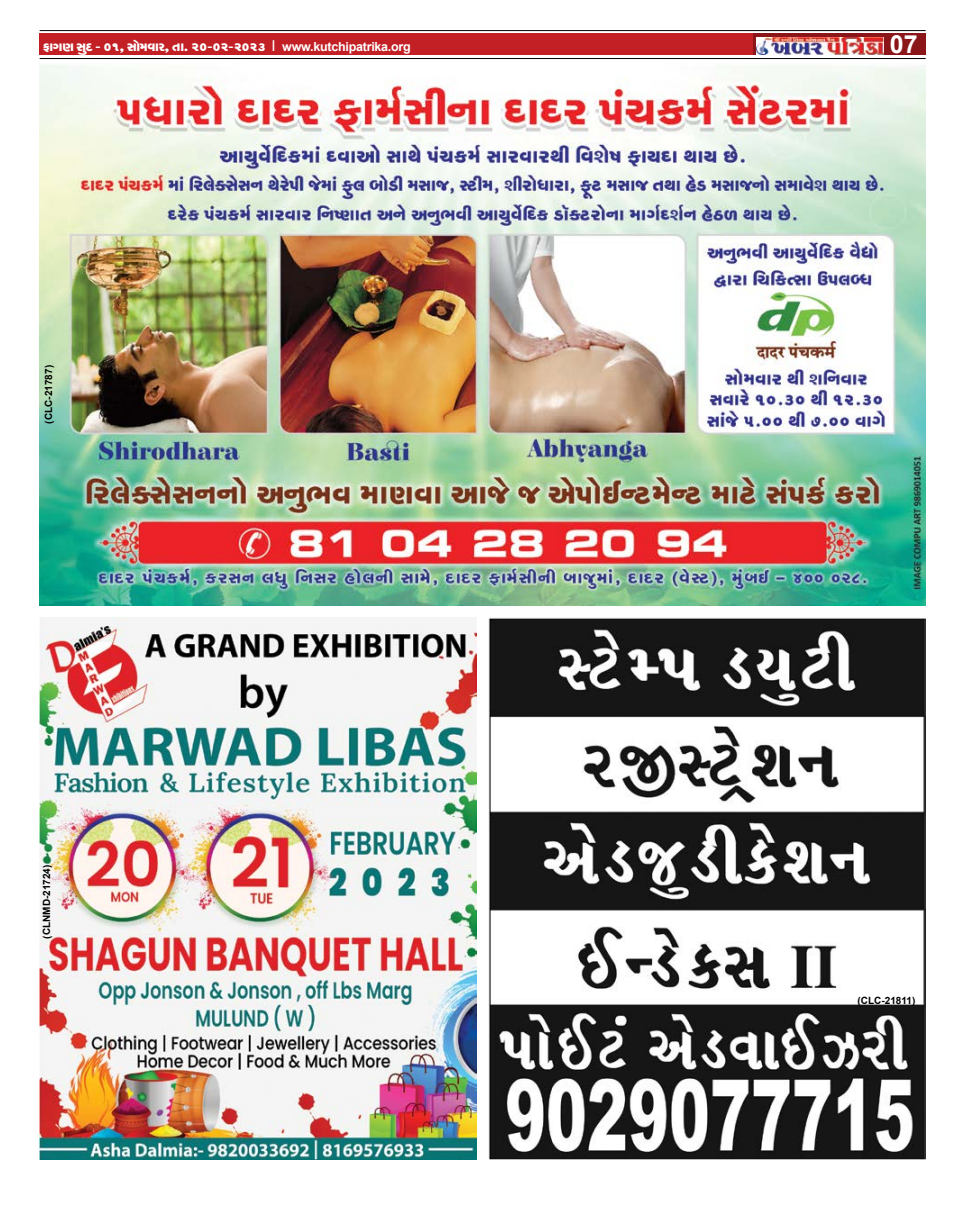
<style>
.page{position:relative;width:964px;height:1205px;background:#fff}
.page>*{position:absolute;margin:0;border:0;box-sizing:border-box;transform-origin:0 0}
.t1{font:700 25px "Arial";color:#fff}
.t2{font:15px "SHREE GUJ7";letter-spacing:-.02em;color:#fff}
.t3{font:700 10px "Arial";color:#000}
.s1{font-family:"Arial"}
.s2{font-family:"Arial";font-weight:700;font-size:12.5px}
</style>
<div class="page">
<hr style="left:40px;top:58px;width:885px;height:1px;background:#000">
<div style="left:40px;top:34px;width:713px;height:21px;background:#c22025"></div>
<hr style="left:40px;top:30px;width:885px;height:1px;background:#000">
<div style="left:753px;top:34px;width:172px;height:21px;background:#8b1619"></div>
<img style="left:757px;top:38px;width:126px;height:17px">
<img style="left:40px;top:65px;width:885px;height:540px">
<img style="left:40px;top:617px;width:437px;height:542px">
<img style="left:489px;top:617px;width:436px;height:542px">
<p class="t2" style="left:43px;top:39px;width:369px">apNZ kyv$ - 01, kp¡dhpf, sp. 20-02-2023 <span class="s1">I</span> <span class="s2">www.kutchipatrika.org</span></p>
<h1 class="t1" style="left:890px;top:26px;width:29px">07</h1>
<p class="t3" style="left:42px;top:423px;width:60px;rotate:-90deg">(CLC-21787)</p>
<p class="t3" style="left:40px;top:938px;width:75px;rotate:-90deg">(CLNMD-21724)</p>
<p class="t3" style="left:857px;top:993px;width:59px">(CLC-21811)</p>
</div>
